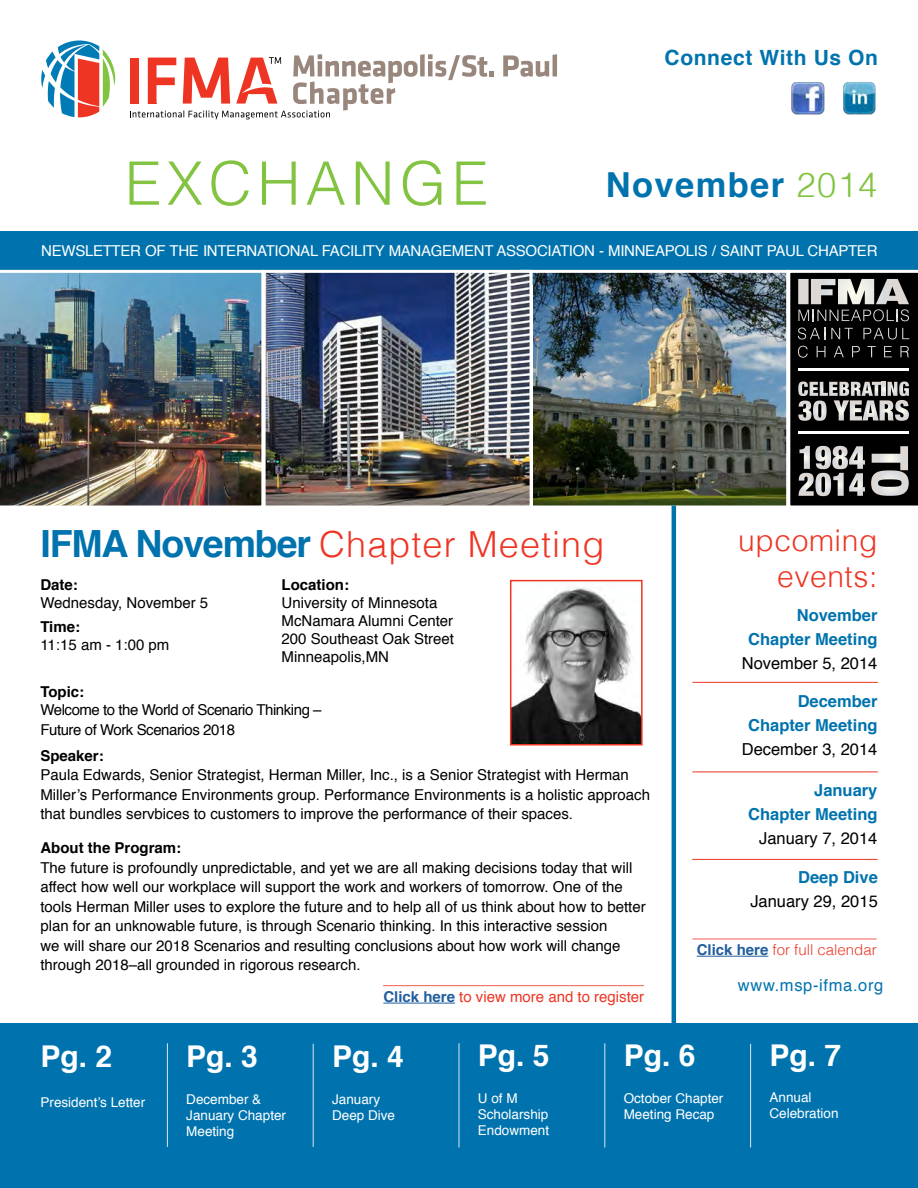
<style>
.page{position:relative;width:918px;height:1188px;background:#fff}
.page>*{position:absolute;margin:0;border:0;box-sizing:border-box;transform-origin:0 0}
.t1{font:300 60px "Helvetica";letter-spacing:.09em;color:#82c341}
.t2{font:300 36px "Helvetica";letter-spacing:.03em;color:#ee3524}
.t3{font:700 34.5px "Helvetica";letter-spacing:.04em;color:#0073ae}
.t4{font:700 30px "Helvetica";color:#fff}
.t5{font:300 30px/36px "Helvetica";letter-spacing:.02em;color:#ee3524;text-align:right}
.t6{font:700 21px "Helvetica";letter-spacing:.03em;color:#0073ae}
.t7{font:700 16.5px/24px "Helvetica";color:#0073ae;text-align:right}
.t8{font:16.5px "Helvetica";color:#000}
.t9{font:16.5px "Helvetica";letter-spacing:.04em;color:#0073ae}
.t10{font:15px/19.5px "Helvetica";color:#000}
.t11{font:15px "Helvetica";letter-spacing:-.02em;color:#fff}
.t12{font:15px/19.5px "Helvetica";letter-spacing:-.03em;color:#000}
.t13{font:700 15px "Helvetica";color:#000}
.t14{font:15px "Helvetica";color:#ee3524}
.t15{font:300 15px "Helvetica";color:#ee3524}
.t16{font:13.5px/16.2px "Helvetica";color:#fff}
.s1{font-weight:300;color:#82c341}
.s2{font-weight:700;font-size:37.5px;color:#0073ae}
.s3{font-weight:700;color:#215e9e}
</style>
<div class="page">
<div style="left:0;top:231px;width:918px;height:54px;background:#0073ae"></div>
<img style="left:533px;top:274px;width:252px;height:230px">
<div style="left:519px;top:270px;width:270px;height:238px;border:3px solid #fff"></div>
<img style="left:267px;top:274px;width:262px;height:230px">
<img style="left:0;top:270px;width:263px;height:236px">
<div style="left:263px;top:270px;width:270px;height:238px;border:3px solid #fff"></div>
<svg style="left:41px;top:41px;width:74px;height:76px"></svg>
<svg style="left:503px;top:54px;width:54px;height:23px"></svg>
<svg style="left:130px;top:54px;width:364px;height:65px"></svg>
<svg style="left:787px;top:270px;width:131px;height:238px;background:#4a4a49"></svg>
<hr style="left:672px;top:506px;width:4px;height:568px;background:#0073ae">
<img style="left:791px;top:82px;width:34px;height:33px">
<img style="left:843px;top:82px;width:33px;height:33px">
<hr style="left:692px;top:682px;width:186px;height:1px;background:#ee3524">
<hr style="left:692px;top:772px;width:186px;height:1px;background:#ee3524">
<hr style="left:692px;top:859px;width:186px;height:1px;background:#ee3524">
<hr style="left:697px;top:956px;width:71px;height:1px;background:#215e9e">
<hr style="left:692px;top:939px;width:185px;height:1px;background:#ee3524">
<div style="left:0;top:1024px;width:918px;height:164px;background:#0073ae"></div>
<hr style="left:167px;top:1043px;width:1px;height:104px;background:#dbe6f2">
<hr style="left:313px;top:1044px;width:1px;height:103px;background:#dbe6f2">
<hr style="left:750px;top:1044px;width:1px;height:104px;background:#dbe6f2">
<hr style="left:604px;top:1043px;width:1px;height:105px;background:#dbe6f2">
<hr style="left:459px;top:1043px;width:1px;height:105px;background:#dbe6f2">
<hr style="left:383px;top:1003px;width:72px;height:1px;background:#215e9e">
<hr style="left:383px;top:985px;width:261px;height:1px;background:#ee3524">
<img style="left:513px;top:587px;width:127px;height:155px">
<div style="left:510px;top:580px;width:133px;height:165px;border:2px solid #ee3524"></div>
<h3 class="t6" style="left:665px;top:41px;width:215px">Connect With Us On</h3>
<h1 class="t1" style="left:125px;top:132px;width:365px">EXCHANGE</h1>
<p class="t11" style="left:41px;top:239px;width:838px">NEWSLETTER OF THE INTERNATIONAL FACILITY MANAGEMENT ASSOCIATION - MINNEAPOLIS / SAINT PAUL CHAPTER</p>
<h3 class="t3" style="left:606px;top:157px;width:273px">November <span class="s1">2014</span></h3>
<h2 class="t2" style="left:40px;top:514px;width:565px"><span class="s2">IFMA November</span> Chapter Meeting</h2>
<p class="t13" style="left:40px;top:572px;width:39px">Date:</p>
<p class="t10" style="left:40px;top:593px;width:169px">Wednesday, November 5</p>
<p class="t13" style="left:40px;top:615px;width:41px">Time:</p>
<p class="t10" style="left:40px;top:636px;width:130px">11:15 am - 1:00 pm</p>
<p class="t13" style="left:282px;top:572px;width:69px">Location:</p>
<p class="t10" style="left:282px;top:594px;width:174px;line-height:18px">University of Minnesota<br>McNamara Alumni Center<br>200 Southeast Oak Street<br>Minneapolis,MN</p>
<h3 class="t5" style="left:738px;top:520px;width:141px">upcoming events:</h3>
<p class="t7" style="left:748px;top:603px;width:131px">November<br>Chapter Meeting</p>
<p class="t8" style="left:742px;top:650px;width:137px">November 5, 2014</p>
<p class="t13" style="left:40px;top:680px;width:45px">Topic:</p>
<p class="t12" style="left:40px;top:700px;width:283px">Welcome to the World of Scenario Thinking –<br>Future of Work Scenarios 2018</p>
<p class="t13" style="left:40px;top:743px;width:65px">Speaker:</p>
<p class="t10" style="left:40px;top:766px;width:611px">Paula Edwards, Senior Strategist, Herman Miller, Inc., is a Senior Strategist with Herman<br>Miller’s Performance Environments group. Performance Environments is a holistic approach that bundles servbices to customers to improve the performance of their spaces.</p>
<p class="t13" style="left:40px;top:836px;width:142px">About the Program:</p>
<p class="t10" style="left:40px;top:858px;width:607px">The future is profoundly unpredictable, and yet we are all making decisions today that will affect how well our workplace will support the work and workers of tomorrow. One of the tools Herman Miller uses to explore the future and to help all of us think about how to better plan for an unknowable future, is through Scenario thinking. In this interactive session<br>we will share our 2018 Scenarios and resulting conclusions about how work will change through 2018–all grounded in rigorous research.</p>
<p class="t7" style="left:748px;top:689px;width:131px">December<br>Chapter Meeting</p>
<p class="t8" style="left:742px;top:736px;width:137px">December 3, 2014</p>
<p class="t7" style="left:748px;top:779px;width:131px">January<br>Chapter Meeting</p>
<p class="t8" style="left:759px;top:826px;width:120px">January 7, 2014</p>
<p class="t7" style="left:798px;top:865px;width:81px">Deep Dive</p>
<p class="t8" style="left:750px;top:889px;width:129px">January 29, 2015</p>
<p class="t15" style="left:697px;top:937px;width:182px"><span class="s3">Click here</span> for full calendar</p>
<p class="t9" style="left:738px;top:973px;width:147px">www.msp-ifma.org</p>
<p class="t14" style="left:383px;top:985px;width:262px"><span class="s3">Click here</span> to view more and to register</p>
<h3 class="t4" style="left:478px;top:1032px;width:73px">Pg. 5</h3>
<p class="t16" style="left:478px;top:1090px;width:73px">U of M<br>Scholarship<br>Endowment</p>
<h3 class="t4" style="left:770px;top:1031px;width:73px">Pg. 7</h3>
<p class="t16" style="left:770px;top:1090px;width:71px">Annual<br>Celebration</p>
<h3 class="t4" style="left:624px;top:1032px;width:73px">Pg. 6</h3>
<p class="t16" style="left:624px;top:1090px;width:101px">October Chapter<br>Meeting Recap</p>
<h3 class="t4" style="left:40px;top:1032px;width:73px">Pg. 2</h3>
<p class="t16" style="left:40px;top:1095px;width:106px">President’s Letter</p>
<h3 class="t4" style="left:186px;top:1032px;width:73px">Pg. 3</h3>
<p class="t16" style="left:186px;top:1091px;width:101px">December &amp;<br>January Chapter<br>Meeting</p>
<h3 class="t4" style="left:332px;top:1032px;width:73px">Pg. 4</h3>
<p class="t16" style="left:332px;top:1091px;width:65px">January<br>Deep Dive</p>
</div>
